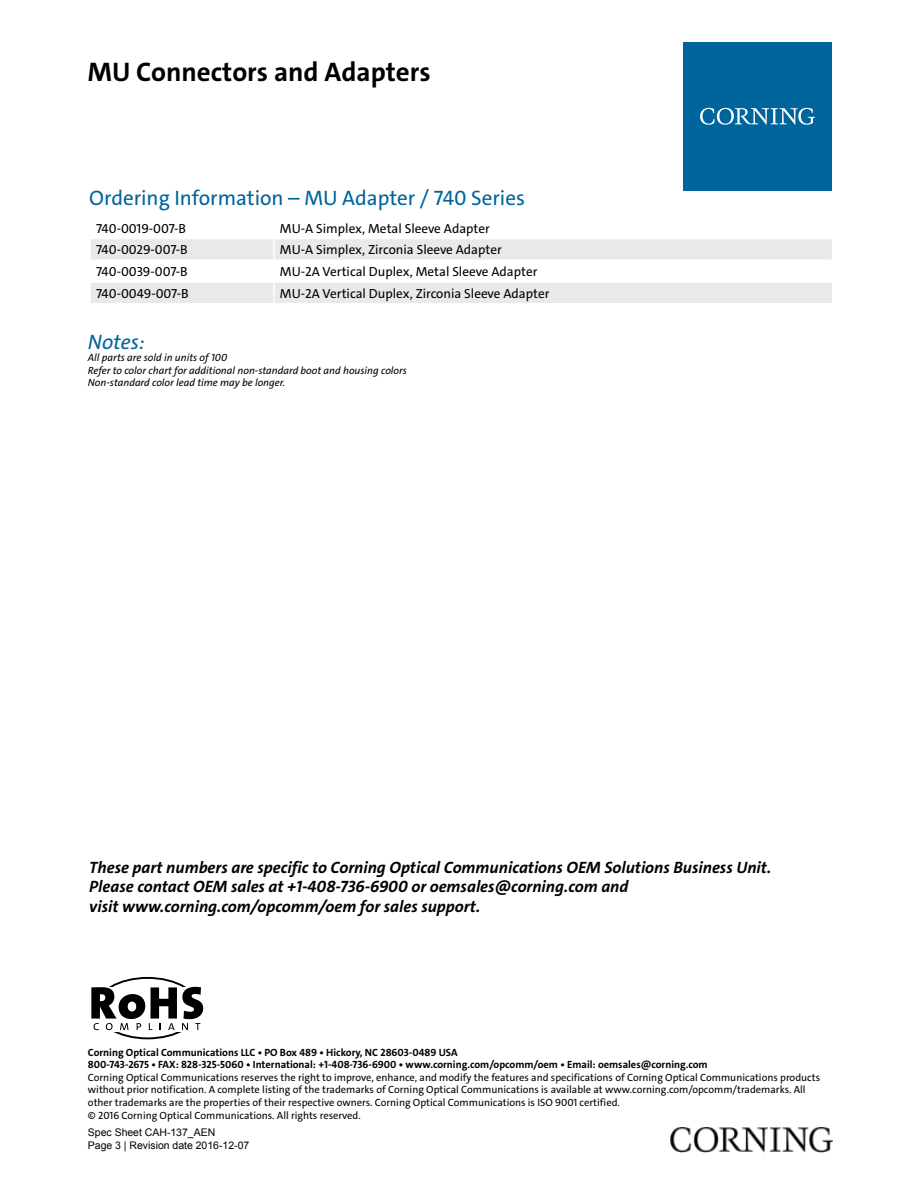
<style>
.page{position:relative;width:918px;height:1188px;background:#fff}
.page>*{position:absolute;margin:0;border:0;box-sizing:border-box;transform-origin:0 0}
.t1{font:700 27px "The Sans C4 s";color:#000}
.t2{font:21px "The Sans C4 s";color:#00649d}
.t3{font:italic 21px "The Sans C4 s";color:#00649d}
.t4{font:italic 700 16.5px/19.8px "The Sans C4 s";color:#000}
.t5{font:13.2px "The Sans C4 s";color:#000}
.t6{font:10.5px/12.6px "The Sans C4 s";color:#000}
.t7{font:700 10.5px/12.6px "The Sans C4 s";color:#000}
.t8{font:italic 10.5px/12.6px "The Sans C4 s";color:#000}
.t9{font:10.5px/13.2px "Arial";color:#000}
</style>
<div class="page">
<div style="left:683px;top:42px;width:149px;height:149px;background:#00649d"></div>
<svg style="left:700px;top:108px;width:115px;height:17px"></svg>
<img style="left:670px;top:1127px;width:162px;height:25px">
<div style="left:95px;top:977px;width:105px;height:62px;border:2px solid #000;border-radius:50%"></div>
<div style="left:89px;top:987px;width:127px;height:44px;background:#fff"></div>
<svg style="left:91px;top:987px;width:112px;height:43px"></svg>
<svg style="left:91px;top:239px;width:741px;height:64px;fill:#ebe9e8"></svg>
<hr style="left:273px;top:239px;width:2px;height:21px;background:#fff">
<hr style="left:89px;top:260px;width:185px;height:1px;background:#fff">
<hr style="left:274px;top:260px;width:559px;height:1px;background:#fff">
<hr style="left:273px;top:261px;width:2px;height:20px;background:#fff">
<hr style="left:89px;top:281px;width:185px;height:2px;background:#fff">
<hr style="left:274px;top:281px;width:559px;height:2px;background:#fff">
<hr style="left:273px;top:283px;width:2px;height:20px;background:#fff">
<h1 class="t1" style="left:88px;top:55px;width:344px">MU Connectors and Adapters</h1>
<h2 class="t2" style="left:89px;top:184px;width:437px">Ordering Information – MU Adapter / 740 Series</h2>
<p class="t5" style="left:96px;top:220px;width:92px">740-0019-007-B</p>
<p class="t5" style="left:280px;top:220px;width:211px">MU-A Simplex, Metal Sleeve Adapter</p>
<p class="t5" style="left:96px;top:241px;width:93px">740-0029-007-B</p>
<p class="t5" style="left:280px;top:241px;width:223px">MU-A Simplex, Zirconia Sleeve Adapter</p>
<p class="t5" style="left:96px;top:263px;width:93px">740-0039-007-B</p>
<p class="t5" style="left:280px;top:263px;width:259px">MU-2A Vertical Duplex, Metal Sleeve Adapter</p>
<p class="t5" style="left:96px;top:285px;width:94px">740-0049-007-B</p>
<p class="t5" style="left:280px;top:285px;width:271px">MU-2A Vertical Duplex, Zirconia Sleeve Adapter</p>
<h2 class="t3" style="left:88px;top:328px;width:58px">Notes:</h2>
<p class="t8" style="left:88px;top:351px;width:321px">All parts are sold in units of 100<br>Refer to color chart for additional non-standard boot and housing colors<br>Non-standard color lead time may be longer.</p>
<h3 class="t4" style="left:89px;top:857px;width:684px">These part numbers are specific to Corning Optical Communications OEM Solutions Business Unit.<br>Please contact OEM sales at +1-408-736-6900 or oemsales@corning.com and<br>visit www.corning.com/opcomm/oem for sales support.</h3>
<p class="t7" style="left:88px;top:1046px;width:621px">Corning Optical Communications LLC • PO Box 489 • Hickory, NC 28603-0489 USA<br>800-743-2675 • FAX: 828-325-5060 • International: +1-408-736-6900 • www.corning.com/opcomm/oem • Email: oemsales@corning.com</p>
<p class="t6" style="left:88px;top:1071px;width:734px">Corning Optical Communications reserves the right to improve, enhance, and modify the features and specifications of Corning Optical Communications products without prior notification. A complete listing of the trademarks of Corning Optical Communications is available at www.corning.com/opcomm/trademarks. All other trademarks are the properties of their respective owners. Corning Optical Communications is ISO 9001 certified.<br>© 2016 Corning Optical Communications. All rights reserved.</p>
<p class="t9" style="left:88px;top:1125px;width:163px">Spec Sheet CAH-137_AEN<br>Page 3 | Revision date 2016-12-07</p>
</div>
